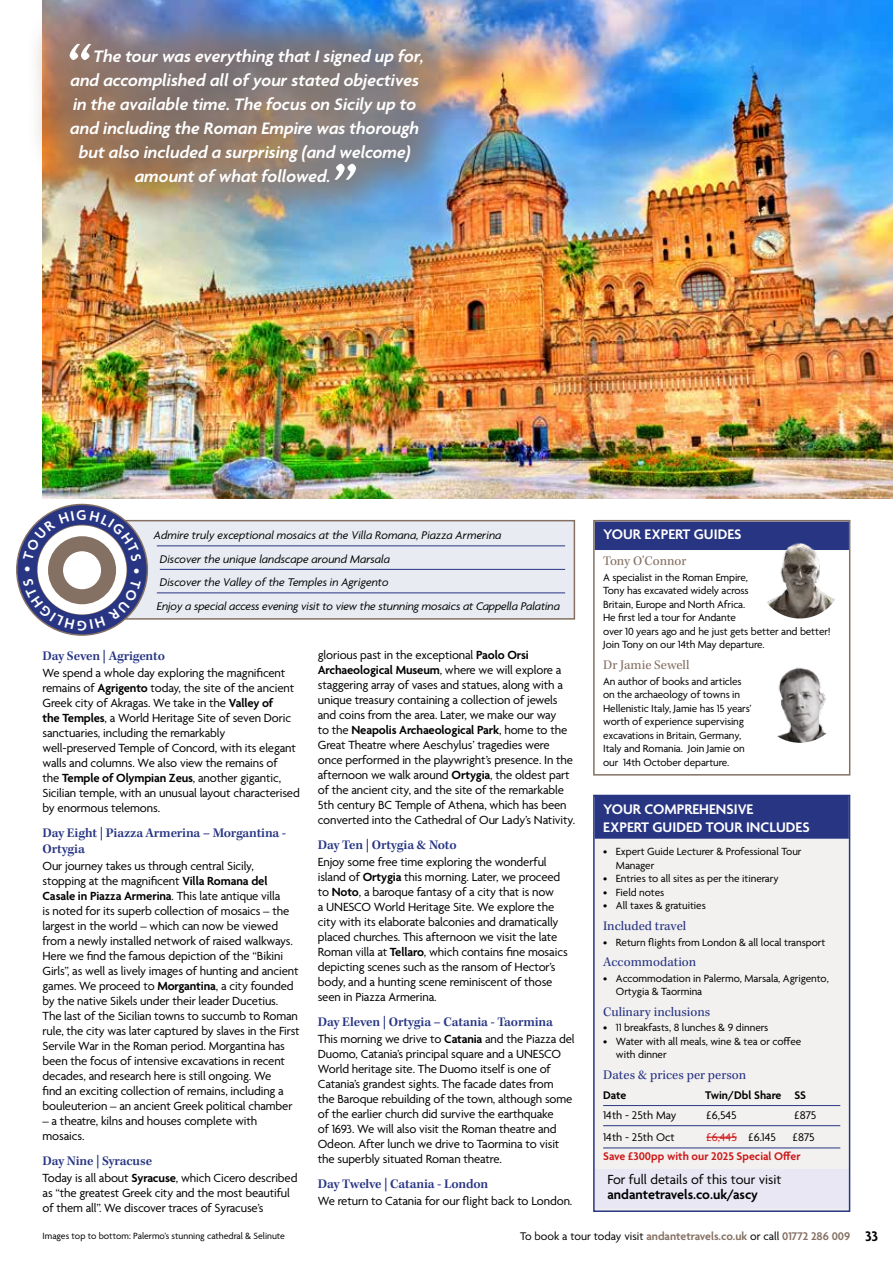
<style>
.page{position:relative;width:893px;height:1263px;background:#fff}
.page>*{position:absolute;margin:0;border:0;box-sizing:border-box;transform-origin:0 0}
.t1{font:italic 600 60px "Agenda";color:#fff}
.t2{font:italic 600 18px "Agenda";color:#fff}
.t3{font:600 15px/18px "Agenda";color:#fff}
.t4{font:14.25px "Agenda";color:#000}
.t5{font:600 14.25px "Agenda";color:#000}
.t6{font:600 13.5px/16.2px "Kepler Std";letter-spacing:-.01em;color:#283583}
.t7{font:13.5px "Kepler Std";color:#283583}
.t8{font:13.5px "Kepler Std";color:#857164}
.t9{font:12.75px/15px "Agenda";letter-spacing:-.01em;color:#000}
.t10{font:italic 12px/23.5px "Agenda";letter-spacing:-.005em;color:#000}
.t11{font:600 12px "Agenda";color:#857164}
.t12{font:12px "Agenda";color:#000}
.t13{font:600 12px "Agenda";color:#cd1719}
.t14{font:600 12px "Agenda";color:#000}
.t15{font:12px "Agenda";color:#cd1719}
.t16{font:11.25px/13.5px "Agenda";letter-spacing:-.01em;color:#000}
.t17{font:9.75px "Agenda";color:#000}
.s1{color:#000}
.s2{font-weight:600}
.s3{font-weight:400;color:#000}
.s4{font-size:15px;color:#000}
</style>
<div class="page">
<img style="left:43px;top:0;width:850px;height:499px">
<div style="left:82px;top:521px;width:492px;height:98px;background:#e9ebf2"></div>
<hr style="left:157px;top:545px;width:408px;height:1px;background:#283583">
<hr style="left:160px;top:569px;width:405px;height:1px;background:#283583">
<hr style="left:157px;top:592px;width:408px;height:1px;background:#283583">
<div style="left:81px;top:520px;width:494px;height:100px;border:2px solid #857164"></div>
<div style="left:595px;top:521px;width:254px;height:29px;background:#283583"></div>
<div style="left:593px;top:520px;width:257px;height:255px;border:2px solid #857164"></div>
<img style="left:766px;top:542px;width:69px;height:76px">
<img style="left:757px;top:658px;width:85px;height:85px;border-radius:43px">
<div style="left:594px;top:795px;width:256px;height:416px;background:#f3f1ef"></div>
<div style="left:595px;top:795px;width:254px;height:44px;background:#283583"></div>
<hr style="left:603px;top:1105px;width:237px;height:1px;background:#283583">
<hr style="left:603px;top:1125px;width:237px;height:1px;background:#283583">
<hr style="left:603px;top:1147px;width:237px;height:1px;background:#283583">
<div style="left:595px;top:1169px;width:254px;height:25px;background:#e9e7f4"></div>
<div style="left:595px;top:1184px;width:254px;height:25px;background:#e9e7f4"></div>
<hr style="left:707px;top:1136px;width:30px;height:2px;background:#cd1719">
<div style="left:593px;top:795px;width:257px;height:417px;border:2px solid #283583"></div>
<div style="left:26px;top:0;width:440px;height:227px;background:#857164;opacity:.75"></div>
<svg style="left:16px;top:503px;width:133px;height:133px"></svg>
<h1 class="t1" style="left:66px;top:31px;width:25px">“</h1>
<h2 class="t2" style="left:94px;top:46px;width:332px">The tour was everything that I signed up for,</h2>
<h2 class="t2" style="left:70px;top:70px;width:350px">and accomplished all of your stated objectives</h2>
<h2 class="t2" style="left:73px;top:94px;width:345px">in the available time. The focus on Sicily up to</h2>
<h2 class="t2" style="left:70px;top:118px;width:350px">and including the Roman Empire was thorough</h2>
<h2 class="t2" style="left:79px;top:142px;width:333px">but also included a surprising (and welcome)</h2>
<h2 class="t2" style="left:135px;top:166px;width:197px">amount of what followed.</h2>
<h1 class="t1" style="left:331px;top:151px;width:25px">”</h1>
<p class="t10" style="left:154px;top:523px;width:408px">Admire truly exceptional mosaics at the Villa Romana, Piazza Armerina<br>Discover the unique landscape around Marsala<br>Discover the Valley of the Temples in Agrigento<br>Enjoy a special access evening visit to view the stunning mosaics at Cappella Palatina</p>
<p class="t3" style="left:603px;top:526px;width:140px">YOUR EXPERT GUIDES</p>
<p class="t8" style="left:603px;top:553px;width:85px">Tony O'Connor</p>
<p class="t16" style="left:603px;top:571px;width:229px">A specialist in the Roman Empire,<br>Tony has excavated widely across<br>Britain, Europe and North Africa.<br>He first led a tour for Andante<br>over 10 years ago and he just gets better and better!<br>Join Tony on our 14th May departure.</p>
<p class="t8" style="left:603px;top:657px;width:88px">Dr Jamie Sewell</p>
<p class="t16" style="left:603px;top:675px;width:150px">An author of books and articles on the archaeology of towns in<br>Hellenistic Italy, Jamie has 15 years’ worth of experience supervising excavations in Britain, Germany,<br>Italy and Romania. Join Jamie on our 14th October departure.</p>
<p class="t3" style="left:603px;top:801px;width:208px">YOUR COMPREHENSIVE<br>EXPERT GUIDED TOUR INCLUDES</p>
<p class="t16" style="left:616px;top:846px;width:187px;text-indent:-13px">• Expert Guide Lecturer &amp; Professional Tour<br>Manager</p>
<p class="t16" style="left:603px;top:873px;width:177px">• Entries to all sites as per the itinerary</p>
<p class="t16" style="left:603px;top:886px;width:63px">• Field notes</p>
<p class="t16" style="left:603px;top:900px;width:104px">• All taxes &amp; gratuities</p>
<p class="t7" style="left:603px;top:918px;width:85px">Included travel</p>
<p class="t16" style="left:603px;top:936px;width:224px">• Return flights from London &amp; all local transport</p>
<p class="t7" style="left:603px;top:954px;width:95px">Accommodation</p>
<p class="t16" style="left:616px;top:972px;width:214px;text-indent:-13px">• Accommodation in Palermo, Marsala, Agrigento,<br>Ortygia &amp; Taormina</p>
<p class="t7" style="left:603px;top:1004px;width:109px">Culinary inclusions</p>
<p class="t16" style="left:603px;top:1021px;width:167px">• 11 breakfasts, 8 lunches &amp; 9 dinners</p>
<p class="t16" style="left:616px;top:1035px;width:187px;text-indent:-13px">• Water with all meals, wine &amp; tea or coffee with dinner</p>
<p class="t7" style="left:603px;top:1067px;width:145px">Dates &amp; prices per person</p>
<p class="t14" style="left:603px;top:1088px;width:25px">Date</p>
<p class="t14" style="left:705px;top:1088px;width:102px">Twin/Dbl Share SS</p>
<p class="t12" style="left:603px;top:1109px;width:75px">14th - 25th May</p>
<p class="t12" style="left:707px;top:1109px;width:32px">£6,545</p>
<p class="t12" style="left:794px;top:1109px;width:23px">£875</p>
<p class="t12" style="left:603px;top:1131px;width:73px">14th - 25th Oct</p>
<p class="t15" style="left:707px;top:1131px;width:71px">£6,445 <span class="s1">£6.145</span></p>
<p class="t12" style="left:793px;top:1131px;width:23px">£875</p>
<p class="t13" style="left:603px;top:1150px;width:199px">Save £300pp with our 2025 Special Offer</p>
<p class="t4" style="left:607px;top:1172px;width:176px">For full details of this tour visit</p>
<p class="t5" style="left:607px;top:1187px;width:152px">andantetravels.co.uk/ascy</p>
<p class="t6" style="left:43px;top:648px;width:124px">Day Seven | Agrigento</p>
<p class="t9" style="left:43px;top:666px;width:259px">We spend a whole day exploring the magnificent remains of <span class="s2">Agrigento</span> today, the site of the ancient Greek city of Akragas. We take in the <span class="s2">Valley of<br>the Temples</span>, a World Heritage Site of seven Doric sanctuaries, including the remarkably well-preserved Temple of Concord, with its elegant walls and columns. We also view the remains of<br>the <span class="s2">Temple of Olympian Zeus</span>, another gigantic, Sicilian temple, with an unusual layout characterised by enormous telemons.</p>
<p class="t6" style="left:43px;top:825px;width:245px">Day Eight | Piazza Armerina – Morgantina -<br>Ortygia</p>
<p class="t9" style="left:43px;top:859px;width:259px">Our journey takes us through central Sicily, stopping at the magnificent <span class="s2">Villa Romana del Casale in Piazza Armerina</span>. This late antique villa<br>is noted for its superb collection of mosaics – the largest in the world – which can now be viewed from a newly installed network of raised walkways.<br>Here we find the famous depiction of the “Bikini Girls”, as well as lively images of hunting and ancient games. We proceed to <span class="s2">Morgantina</span>, a city founded by the native Sikels under their leader Ducetius.<br>The last of the Sicilian towns to succumb to Roman rule, the city was later captured by slaves in the First Servile War in the Roman period. Morgantina has been the focus of intensive excavations in recent decades, and research here is still ongoing. We<br>find an exciting collection of remains, including a bouleuterion – an ancient Greek political chamber</p>
<p class="t9" style="left:43px;top:1114px;width:216px">– a theatre, kilns and houses complete with mosaics.</p>
<p class="t6" style="left:43px;top:1153px;width:111px">Day Nine | Syracuse</p>
<p class="t9" style="left:43px;top:1171px;width:257px">Today is all about <span class="s2">Syracuse</span>, which Cicero described as “the greatest Greek city and the most beautiful of them all”. We discover traces of Syracuse’s</p>
<p class="t9" style="left:318px;top:648px;width:259px">glorious past in the exceptional <span class="s2">Paolo Orsi Archaeological Museum</span>, where we will explore a staggering array of vases and statues, along with a unique treasury containing a collection of jewels and coins from the area. Later, we make our way<br>to the <span class="s2">Neapolis Archaeological Park</span>, home to the Great Theatre where Aeschylus’ tragedies were once performed in the playwright’s presence. In the afternoon we walk around <span class="s2">Ortygia</span>, the oldest part of the ancient city, and the site of the remarkable 5th century BC Temple of Athena, which has been converted into the Cathedral of Our Lady’s Nativity.</p>
<p class="t6" style="left:318px;top:837px;width:140px">Day Ten | Ortygia &amp; Noto</p>
<p class="t9" style="left:318px;top:855px;width:251px">Enjoy some free time exploring the wonderful island of <span class="s2">Ortygia</span> this morning. Later, we proceed to <span class="s2">Noto</span>, a baroque fantasy of a city that is now<br>a UNESCO World Heritage Site. We explore the city with its elaborate balconies and dramatically placed churches. This afternoon we visit the late Roman villa at <span class="s2">Tellaro</span>, which contains fine mosaics depicting scenes such as the ransom of Hector’s body, and a hunting scene reminiscent of those seen in Piazza Armerina.</p>
<p class="t6" style="left:318px;top:1014px;width:237px">Day Eleven | Ortygia – Catania - Taormina</p>
<p class="t9" style="left:318px;top:1032px;width:258px">This morning we drive to <span class="s2">Catania</span> and the Piazza del Duomo, Catania’s principal square and a UNESCO World heritage site. The Duomo itself is one of Catania’s grandest sights. The facade dates from<br>the Baroque rebuilding of the town, although some of the earlier church did survive the earthquake<br>of 1693. We will also visit the Roman theatre and Odeon. After lunch we drive to Taormina to visit the superbly situated Roman theatre.</p>
<p class="t6" style="left:318px;top:1176px;width:172px">Day Twelve | Catania - London</p>
<p class="t9" style="left:318px;top:1194px;width:256px">We return to Catania for our flight back to London.</p>
<p class="t17" style="left:43px;top:1230px;width:244px">Images top to bottom: Palermo’s stunning cathedral &amp; Selinute</p>
<p class="t11" style="left:520px;top:1229px;width:359px"><span class="s3">To book a tour today visit</span> andantetravels.co.uk <span class="s3">or call</span> 01772 286 009 <span class="s4">33</span></p>
</div>
